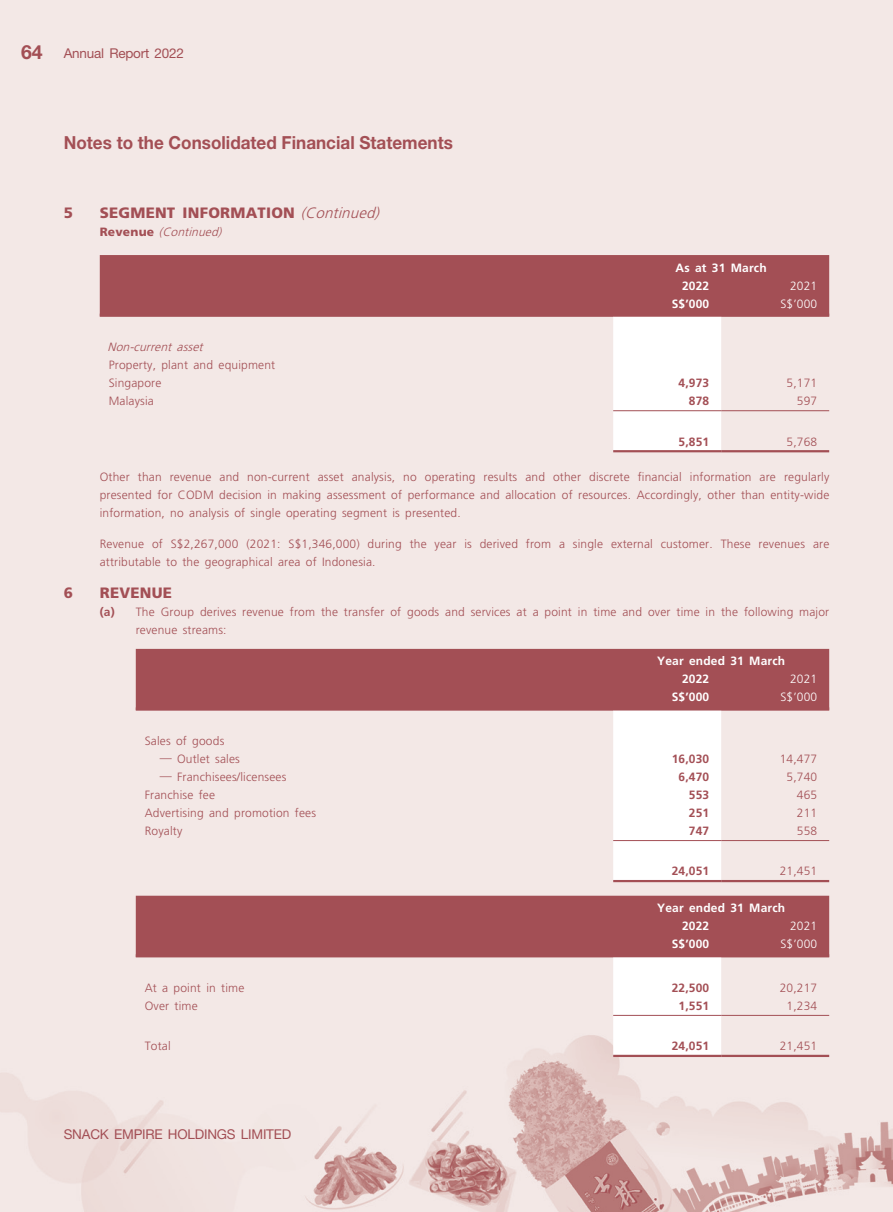
<style>
.page{position:relative;width:893px;height:1212px;background:#fff}
.page>*{position:absolute;margin:0;border:0;box-sizing:border-box;transform-origin:0 0}
.t1{font:700 18px "Helvetica Neue LT Std";color:#a34f55;scale:.95 1}
._03_H1{font:900 15px "Frutiger LT Std";letter-spacing:.015em;color:#a34f55}
.t2{font:13.5px "Helvetica Neue LT Std";letter-spacing:-.015em;color:#a34f55}
._12___P2{font:300 12px/18px "Frutiger LT Std";letter-spacing:.015em;color:#a34f55;text-align:justify}
._15_Table_Stub{font:300 12px "Frutiger LT Std";letter-spacing:.015em;color:#a34f55}
._08____IN2{font:300 12px/18px "Frutiger LT Std";letter-spacing:.015em;color:#a34f55}
._01_Body_Text{font:700 12px "Frutiger LT Std";letter-spacing:.015em;color:#fff}
._01_Body_Text-2{font:700 12px "Frutiger LT Std";letter-spacing:.015em;color:#a34f55}
._01_Body_Text-3{font:300 12px "Frutiger LT Std";letter-spacing:.015em;color:#a34f55}
._01_Body_Text-4{font:300 12px "Frutiger LT Std";letter-spacing:.015em;color:#fff}
._04___H2{font:italic 300 12px "Frutiger LT Std";color:#a34f55}
._15_Table_Stub-2{font:italic 300 12px "Frutiger LT Std";color:#a34f55}
.s1{font-weight:700;font-size:19.5px}
.s2{font-weight:300;font-style:italic}
.s3{font-weight:900;font-style:normal}
.s4{font-weight:700}
</style>
<div class="page">
<img style="left:0;top:0;width:893px;height:1212px">
<div style="left:100px;top:255px;width:729px;height:59px;background:#a34f55"></div>
<svg style="left:613px;top:317px;width:108px;height:133px"></svg>
<hr style="left:100px;top:314px;width:513px;height:3px;background:#a34f55">
<hr style="left:613px;top:314px;width:108px;height:3px;background:#a34f55">
<hr style="left:721px;top:314px;width:108px;height:3px;background:#a34f55">
<hr style="left:613px;top:410px;width:108px;height:1px;background:#a34f55">
<hr style="left:721px;top:410px;width:108px;height:1px;background:#a34f55">
<hr style="left:613px;top:450px;width:108px;height:2px;background:#a34f55">
<hr style="left:721px;top:450px;width:108px;height:2px;background:#a34f55">
<svg style="left:136px;top:649px;width:693px;height:233px;background:#dfc3c3"></svg>
<hr style="left:136px;top:707px;width:477px;height:3px;background:#a34f55">
<hr style="left:613px;top:707px;width:108px;height:3px;background:#a34f55">
<hr style="left:721px;top:707px;width:108px;height:3px;background:#a34f55">
<hr style="left:613px;top:840px;width:108px;height:1px;background:#a34f55">
<hr style="left:721px;top:840px;width:108px;height:1px;background:#a34f55">
<hr style="left:613px;top:880px;width:108px;height:2px;background:#a34f55">
<hr style="left:721px;top:880px;width:108px;height:2px;background:#a34f55">
<svg style="left:136px;top:896px;width:693px;height:161px;background:#d6b1b2"></svg>
<hr style="left:136px;top:954px;width:477px;height:3px;background:#a34f55">
<hr style="left:613px;top:954px;width:108px;height:3px;background:#a34f55">
<hr style="left:721px;top:954px;width:108px;height:3px;background:#a34f55">
<hr style="left:613px;top:1015px;width:108px;height:1px;background:#a34f55">
<hr style="left:721px;top:1015px;width:108px;height:1px;background:#a34f55">
<hr style="left:613px;top:1055px;width:108px;height:2px;background:#a34f55">
<hr style="left:721px;top:1055px;width:108px;height:2px;background:#a34f55">
<p class="t2" style="left:21px;top:45px;width:164px"><span class="s1">64</span> Annual Report 2022</p>
<h1 class="t1" style="left:64px;top:131px;width:411px">Notes to the Consolidated Financial Statements</h1>
<p class="_03_H1" style="left:64px;top:203px;width:11px">5</p>
<p class="_03_H1" style="left:100px;top:203px;width:285px">SEGMENT INFORMATION <span class="s2">(Continued)</span></p>
<p class="_04___H2" style="left:100px;top:225px;width:127px"><span class="s3">R e v e n u e</span> (Continued)</p>
<p class="_01_Body_Text" style="left:676px;top:260px;width:93px">As at 31 March</p>
<p class="_01_Body_Text" style="left:682px;top:278px;width:29px">2022</p>
<p class="_01_Body_Text-4" style="left:790px;top:279px;width:29px">2021</p>
<p class="_01_Body_Text" style="left:672px;top:296px;width:39px">S$’000</p>
<p class="_01_Body_Text-4" style="left:780px;top:297px;width:38px">S$’000</p>
<p class="_15_Table_Stub-2" style="left:108px;top:340px;width:100px">Non-current asset</p>
<p class="_15_Table_Stub" style="left:109px;top:358px;width:168px">Property, plant and equipment</p>
<p class="_15_Table_Stub" style="left:109px;top:376px;width:54px">Singapore</p>
<p class="_01_Body_Text-2" style="left:678px;top:376px;width:32px">4,973</p>
<p class="_01_Body_Text-3" style="left:786px;top:376px;width:32px">5,171</p>
<p class="_15_Table_Stub" style="left:109px;top:394px;width:47px">Malaysia</p>
<p class="_01_Body_Text-2" style="left:689px;top:394px;width:22px">878</p>
<p class="_01_Body_Text-3" style="left:797px;top:394px;width:22px">597</p>
<p class="_01_Body_Text-2" style="left:678px;top:434px;width:32px">5,851</p>
<p class="_01_Body_Text-3" style="left:786px;top:435px;width:32px">5,768</p>
<p class="_12___P2" style="left:100px;top:468px;width:731px">Other than revenue and non-current asset analysis, no operating results and other discrete financial information are regularly presented for CODM decision in making assessment of performance and allocation of resources. Accordingly, other than entity-wide information, no analysis of single operating segment is presented.</p>
<p class="_12___P2" style="left:100px;top:535px;width:731px">Revenue of S$2,267,000 (2021: S$1,346,000) during the year is derived from a single external customer. These revenues are attributable to the geographical area of Indonesia.</p>
<p class="_03_H1" style="left:64px;top:583px;width:11px">6</p>
<p class="_03_H1" style="left:100px;top:583px;width:74px">REVENUE</p>
<p class="_08____IN2" style="left:136px;top:603px;width:695px;text-indent:-36px"><span class="s4">(a)</span> The Group derives revenue from the transfer of goods and services at a point in time and over time in the following major revenue streams:</p>
<p class="_01_Body_Text" style="left:657px;top:654px;width:130px">Year ended 31 March</p>
<p class="_01_Body_Text" style="left:682px;top:672px;width:29px">2022</p>
<p class="_01_Body_Text-4" style="left:790px;top:672px;width:29px">2021</p>
<p class="_01_Body_Text" style="left:672px;top:690px;width:39px">S$’000</p>
<p class="_01_Body_Text-4" style="left:780px;top:690px;width:38px">S$’000</p>
<p class="_15_Table_Stub" style="left:145px;top:734px;width:81px">Sales of goods</p>
<p class="_15_Table_Stub" style="left:160px;top:752px;width:82px">— Outlet sales</p>
<p class="_01_Body_Text-2" style="left:672px;top:752px;width:39px">16,030</p>
<p class="_01_Body_Text-3" style="left:780px;top:752px;width:39px">14,477</p>
<p class="_15_Table_Stub" style="left:160px;top:770px;width:128px">— Franchisees/licensees</p>
<p class="_01_Body_Text-2" style="left:678px;top:770px;width:32px">6,470</p>
<p class="_01_Body_Text-3" style="left:786px;top:770px;width:32px">5,740</p>
<p class="_15_Table_Stub" style="left:145px;top:788px;width:72px">Franchise fee</p>
<p class="_01_Body_Text-2" style="left:689px;top:788px;width:22px">553</p>
<p class="_01_Body_Text-3" style="left:797px;top:788px;width:22px">465</p>
<p class="_15_Table_Stub" style="left:145px;top:806px;width:173px">Advertising and promotion fees</p>
<p class="_01_Body_Text-2" style="left:689px;top:806px;width:22px">251</p>
<p class="_01_Body_Text-3" style="left:797px;top:806px;width:22px">211</p>
<p class="_15_Table_Stub" style="left:145px;top:824px;width:39px">Royalty</p>
<p class="_01_Body_Text-2" style="left:689px;top:824px;width:22px">747</p>
<p class="_01_Body_Text-3" style="left:797px;top:824px;width:22px">558</p>
<p class="_01_Body_Text-2" style="left:672px;top:864px;width:39px">24,051</p>
<p class="_01_Body_Text-3" style="left:780px;top:864px;width:39px">21,451</p>
<p class="_01_Body_Text" style="left:657px;top:901px;width:130px">Year ended 31 March</p>
<p class="_01_Body_Text" style="left:682px;top:919px;width:29px">2022</p>
<p class="_01_Body_Text-4" style="left:790px;top:919px;width:29px">2021</p>
<p class="_01_Body_Text" style="left:672px;top:937px;width:39px">S$’000</p>
<p class="_01_Body_Text-4" style="left:780px;top:937px;width:38px">S$’000</p>
<p class="_15_Table_Stub" style="left:145px;top:981px;width:101px">At a point in time</p>
<p class="_01_Body_Text-2" style="left:672px;top:980px;width:39px">22,500</p>
<p class="_01_Body_Text-3" style="left:780px;top:981px;width:39px">20,217</p>
<p class="_15_Table_Stub" style="left:145px;top:999px;width:54px">Over time</p>
<p class="_01_Body_Text-2" style="left:678px;top:998px;width:32px">1,551</p>
<p class="_01_Body_Text-3" style="left:786px;top:999px;width:32px">1,234</p>
<p class="_15_Table_Stub" style="left:145px;top:1039px;width:28px">Total</p>
<p class="_01_Body_Text-2" style="left:672px;top:1039px;width:39px">24,051</p>
<p class="_01_Body_Text-3" style="left:780px;top:1039px;width:39px">21,451</p>
<p class="t2" style="left:64px;top:1126px;width:229px">SNACK EMPIRE HOLDINGS LIMITED</p>
</div>
